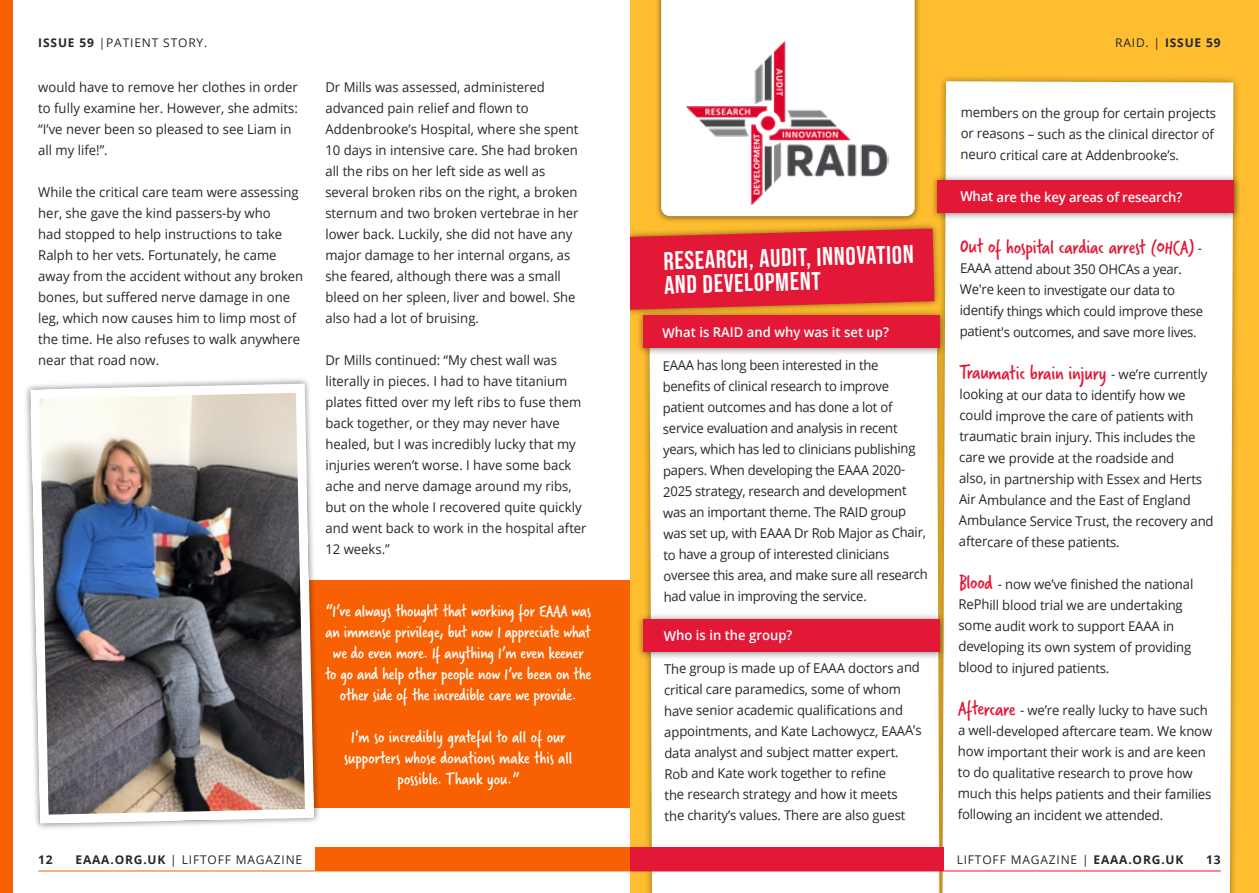
<style>
.page{position:relative;width:1259px;height:893px;background:#fff}
.page>*{position:absolute;margin:0;border:0;box-sizing:border-box;transform-origin:0 0}
.Lead_body{font:25.5px/24.5px "Bebas Neue";color:#fff}
.Lead_first_par{font:21px "Verveine";letter-spacing:-.015em;color:#e31837}
.Lead_first_par-2{font:18px/21px "Verveine";letter-spacing:-.01em;color:#fff;text-align:center}
.Lead_first_par-3{font:13.5px/21px "Open Sans";letter-spacing:-.015em;color:#23272b}
.Lead_first_par-4{font:600 13.5px "Open Sans";letter-spacing:-.005em;color:#fff}
.t1{font:12px "Open Sans";letter-spacing:.07em;color:#23272b}
.t2{font:700 12px "Open Sans";letter-spacing:.07em;color:#23272b}
.s1{font-weight:700}
.s2{font-weight:400}
.s3{font-size:24px}
.s4{font-family:"Open Sans";font-size:13.5px;color:#23272b}
.s5{font-family:"Verveine";font-size:21px;color:#e31837}
</style>
<div class="page">
<div style="left:630px;top:0;width:629px;height:893px;background:#febe30"></div>
<div style="left:649px;top:355px;width:285px;height:538px;background:#fff"></div>
<svg style="left:934px;top:77px;width:304px;height:816px"></svg>
<div style="left:942px;top:81px;width:291px;height:812px;background:#fff"></div>
<div style="left:629px;top:848px;width:315px;height:23px;background:#e31837"></div>
<hr style="left:629px;top:871px;width:591px;height:1px;background:#e31837">
<svg style="left:630px;top:221px;width:312px;height:93px;background:#e32f35"></svg>
<div style="left:654px;top:0;width:267px;height:223px;background:#000;opacity:.45"></div>
<div style="left:661px;top:0;width:253px;height:216px;background:#fff"></div>
<img style="left:686px;top:41px;width:202px;height:164px">
<div style="left:635px;top:307px;width:312px;height:48px;background:#000;opacity:.45"></div>
<div style="left:643px;top:315px;width:296px;height:33px;background:#e31837"></div>
<div style="left:929px;top:172px;width:312px;height:49px;background:#000;opacity:.45"></div>
<div style="left:937px;top:180px;width:296px;height:33px;background:#e31837"></div>
<div style="left:635px;top:612px;width:312px;height:48px;background:#000;opacity:.45"></div>
<div style="left:643px;top:619px;width:296px;height:33px;background:#e31837"></div>
<div style="left:219px;top:580px;width:410px;height:227px;background:#f86103"></div>
<div style="left:315px;top:848px;width:314px;height:23px;background:#f86103"></div>
<hr style="left:38px;top:871px;width:591px;height:1px;background:#f86103">
<img style="left:26px;top:379px;width:293px;height:449px">
<div style="left:0;top:0;width:13px;height:893px;background:#f86103"></div>
<p class="t1" style="left:38px;top:34px;width:171px"><span class="s1">ISSUE 59</span> |PATIENT STORY.</p>
<p class="Lead_first_par-3" style="left:38px;top:76px;width:261px">would have to remove her clothes in order to fully examine her. However, she admits: “I’ve never been so pleased to see Liam in all my life!”.</p>
<p class="Lead_first_par-3" style="left:38px;top:181px;width:266px">While the critical care team were assessing her, she gave the kind passers-by who<br>had stopped to help instructions to take Ralph to her vets. Fortunately, he came away from the accident without any broken bones, but suffered nerve damage in one leg, which now causes him to limp most of the time. He also refuses to walk anywhere near that road now.</p>
<p class="Lead_first_par-3" style="left:325px;top:76px;width:255px">Dr Mills was assessed, administered advanced pain relief and flown to Addenbrooke’s Hospital, where she spent 10 days in intensive care. She had broken all the ribs on her left side as well as several broken ribs on the right, a broken sternum and two broken vertebrae in her lower back. Luckily, she did not have any major damage to her internal organs, as she feared, although there was a small bleed on her spleen, liver and bowel. She also had a lot of bruising.</p>
<p class="Lead_first_par-3" style="left:325px;top:349px;width:263px">Dr Mills continued: “My chest wall was literally in pieces. I had to have titanium plates fitted over my left ribs to fuse them back together, or they may never have healed, but I was incredibly lucky that my injuries weren’t worse. I have some back ache and nerve damage around my ribs, but on the whole I recovered quite quickly and went back to work in the hospital after 12 weeks.”</p>
<p class="Lead_first_par-2" style="left:325px;top:600px;width:267px">“I’ve always thought that working for EAAA was an immense privilege, but now I appreciate what we do even more. If anything I’m even keener to go and help other people now I’ve been on the other side of the incredible care we provide.</p>
<p class="Lead_first_par-2" style="left:344px;top:726px;width:230px">I'm so incredibly grateful to all of our supporters whose donations make this all possible. Thank you.”</p>
<p class="t2" style="left:38px;top:851px;width:16px">12</p>
<p class="t1" style="left:75px;top:851px;width:228px"><span class="s1">EAAA.ORG.UK</span> | LIFTOFF MAGAZINE</p>
<p class="Lead_body" style="left:663px;top:247px;width:252px;rotate:-1deg">Research, Audit, Innovation and Development</p>
<p class="Lead_first_par-4" style="left:662px;top:323px;width:228px">What is RAID and why was it set up?</p>
<p class="Lead_first_par-3" style="left:662px;top:354px;width:267px">EAAA has long been interested in the benefits of clinical research to improve patient outcomes and has done a lot of service evaluation and analysis in recent years, which has led to clinicians publishing papers. When developing the EAAA 2020- 2025 strategy, research and development was an important theme. The RAID group was set up, with EAAA Dr Rob Major as Chair, to have a group of interested clinicians oversee this area, and make sure all research had value in improving the service.</p>
<p class="Lead_first_par-4" style="left:664px;top:626px;width:130px">Who is in the group?</p>
<p class="Lead_first_par-3" style="left:664px;top:657px;width:259px">The group is made up of EAAA doctors and critical care paramedics, some of whom have senior academic qualifications and appointments, and Kate Lachowycz, EAAA’s data analyst and subject matter expert.<br>Rob and Kate work together to refine<br>the research strategy and how it meets<br>the charity’s values. There are also guest</p>
<p class="t2" style="left:1115px;top:35px;width:107px"><span class="s2">RAID. |</span> ISSUE 59</p>
<p class="Lead_first_par-3" style="left:960px;top:102px;width:257px">members on the group for certain projects or reasons – such as the clinical director of neuro critical care at Addenbrooke’s.</p>
<p class="Lead_first_par-4" style="left:960px;top:188px;width:223px">What are the key areas of research?</p>
<p class="Lead_first_par" style="left:960px;top:232px;width:243px"><span class="s3">0</span>ut of hospital cardiac arrest (OHCA) <span class="s4">-</span></p>
<p class="Lead_first_par-3" style="left:959px;top:258px;width:245px">EAAA attend about 350 OHCAs a year.<br>We're keen to investigate our data to identify things which could improve these patient's outcomes, and save more lives.</p>
<p class="Lead_first_par" style="left:959px;top:358px;width:249px">Traumatic brain injury <span class="s4">- we’re currently</span></p>
<p class="Lead_first_par-3" style="left:959px;top:384px;width:256px">looking at our data to identify how we could improve the care of patients with traumatic brain injury. This includes the care we provide at the roadside and<br>also, in partnership with Essex and Herts Air Ambulance and the East of England Ambulance Service Trust, the recovery and aftercare of these patients.</p>
<p class="Lead_first_par-3" style="left:958px;top:573px;width:237px"><span class="s5">Blood</span> - now we’ve finished the national RePhill blood trial we are undertaking some audit work to support EAAA in developing its own system of providing blood to injured patients.</p>
<p class="Lead_first_par-3" style="left:957px;top:699px;width:256px"><span class="s5">Aftercare</span> - we’re really lucky to have such a well-developed aftercare team. We know how important their work is and are keen to do qualitative research to prove how much this helps patients and their families following an incident we attended.</p>
<p class="t1" style="left:956px;top:851px;width:228px">LIFTOFF MAGAZINE | <span class="s1">EAAA.ORG.UK</span></p>
<p class="t2" style="left:1206px;top:851px;width:16px">13</p>
</div>
